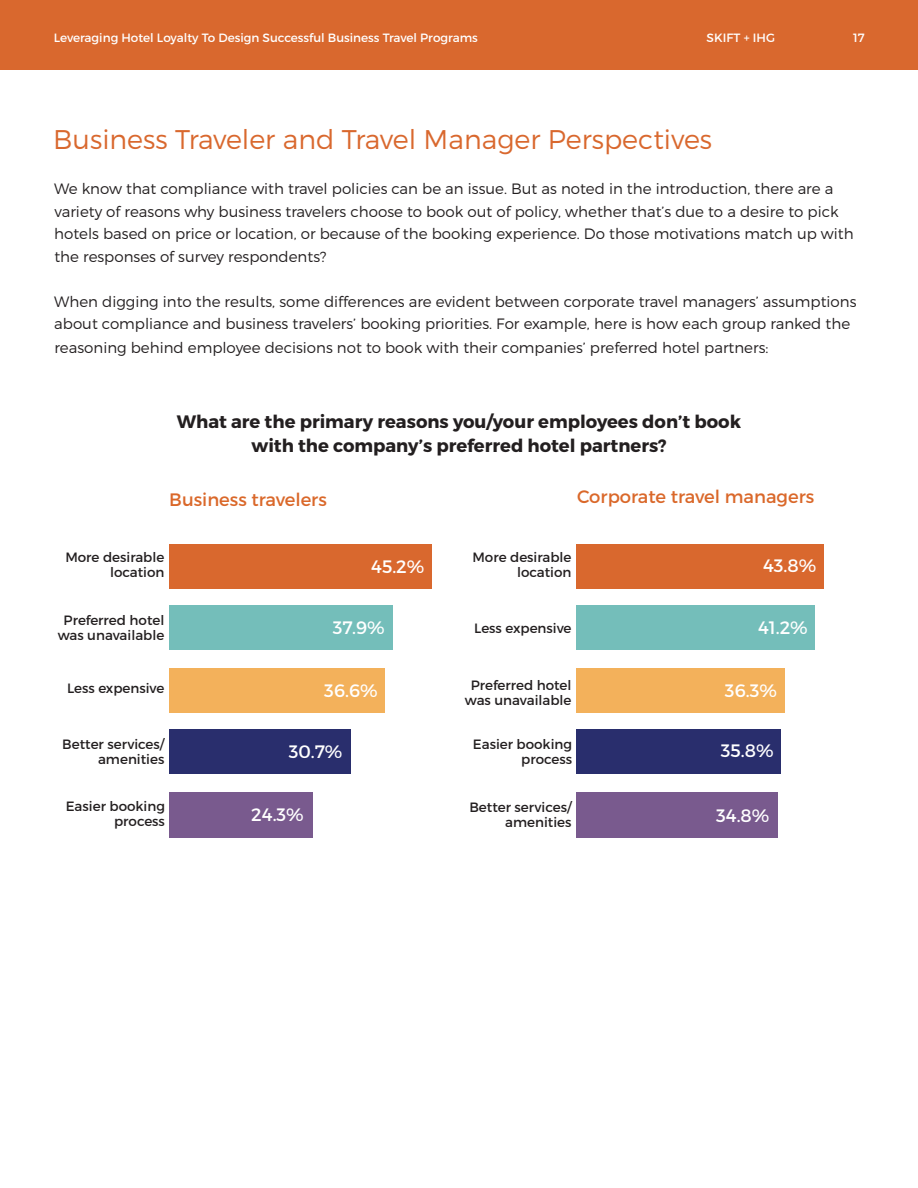
<style>
.page{position:relative;width:918px;height:1188px;background:#fff}
.page>*{position:absolute;margin:0;border:0;box-sizing:border-box;transform-origin:0 0}
.Body_text{font:300 27px "Montserrat";color:#d9682e}
.Body_text-2{font:700 18px "Montserrat";color:#231f20}
.t1{font:18px "Montserrat";color:#fff}
.t2{font:18px "Montserrat";color:#da682a}
.Body_text-3{font:300 15px/22.5px "Montserrat";color:#231f20}
.t3{font:13.5px/15px "Montserrat";color:#231f20;text-align:right}
.t4{font:12px "Montserrat";color:#fff}
</style>
<div class="page">
<div style="left:0;top:0;width:918px;height:69px;background:#d9682e"></div>
<div style="left:169px;top:544px;width:263px;height:45px;background:#d9682e"></div>
<div style="left:577px;top:544px;width:247px;height:45px;background:#d9682e"></div>
<div style="left:169px;top:605px;width:224px;height:45px;background:#74beba"></div>
<div style="left:577px;top:605px;width:238px;height:45px;background:#74beba"></div>
<div style="left:169px;top:668px;width:216px;height:45px;background:#f3b15b"></div>
<div style="left:577px;top:668px;width:208px;height:45px;background:#f3b15b"></div>
<div style="left:169px;top:729px;width:182px;height:45px;background:#292e6d"></div>
<div style="left:577px;top:729px;width:204px;height:45px;background:#292e6d"></div>
<div style="left:169px;top:792px;width:143px;height:45px;background:#795a8e"></div>
<div style="left:577px;top:792px;width:201px;height:45px;background:#795a8e"></div>
<p class="t4" style="left:54px;top:30px;width:426px">Leveraging Hotel Loyalty To Design Successful Business Travel Programs</p>
<p class="t4" style="left:707px;top:30px;width:70px">SKIFT + IHG</p>
<p class="t4" style="left:853px;top:30px;width:13px">17</p>
<p class="Body_text" style="left:53px;top:123px;width:660px">Business Traveler and Travel Manager Perspectives</p>
<p class="Body_text-3" style="left:54px;top:178px;width:801px">We know that compliance with travel policies can be an issue. But as noted in the introduction, there are a variety of reasons why business travelers choose to book out of policy, whether that’s due to a desire to pick hotels based on price or location, or because of the booking experience. Do those motivations match up with the responses of survey respondents?</p>
<p class="Body_text-3" style="left:54px;top:290px;width:804px">When digging into the results, some differences are evident between corporate travel managers’ assumptions about compliance and business travelers’ booking priorities. For example, here is how each group ranked the</p>
<p class="Body_text-3" style="left:54px;top:337px;width:716px">reasoning behind employee decisions not to book with their companies’ preferred hotel partners:</p>
<p class="Body_text-2" style="left:177px;top:410px;width:566px">What are the primary reasons you/your employees don’t book</p>
<p class="Body_text-2" style="left:251px;top:434px;width:417px">with the company’s preferred hotel partners?</p>
<p class="t2" style="left:169px;top:488px;width:159px">Business travelers</p>
<p class="t2" style="left:577px;top:486px;width:239px">Corporate travel managers</p>
<p class="t3" style="left:65px;top:550px;width:101px">More desirable location</p>
<p class="t3" style="left:472px;top:550px;width:101px">More desirable</p>
<p class="t1" style="left:371px;top:556px;width:55px">45.2%</p>
<p class="t3" style="left:517px;top:565px;width:56px">location</p>
<p class="t1" style="left:763px;top:554px;width:55px">43.8%</p>
<p class="t3" style="left:58px;top:613px;width:108px;text-align:center">Preferred hotel was unavailable</p>
<p class="t3" style="left:474px;top:621px;width:99px">Less expensive</p>
<p class="t1" style="left:333px;top:616px;width:53px">37.9%</p>
<p class="t1" style="left:758px;top:616px;width:51px">41.2%</p>
<p class="t3" style="left:67px;top:680px;width:99px">Less expensive</p>
<p class="t3" style="left:471px;top:677px;width:102px">Preferred hotel</p>
<p class="t3" style="left:465px;top:692px;width:108px">was unavailable</p>
<p class="t3" style="left:62px;top:737px;width:104px">Better services/ amenities</p>
<p class="t3" style="left:469px;top:799px;width:104px">Better services/</p>
<p class="t3" style="left:505px;top:814px;width:68px">amenities</p>
<p class="t1" style="left:324px;top:679px;width:55px">36.6%</p>
<p class="t3" style="left:473px;top:737px;width:101px">Easier booking</p>
<p class="t3" style="left:521px;top:752px;width:52px">process</p>
<p class="t1" style="left:289px;top:741px;width:55px">30.7%</p>
<p class="t3" style="left:66px;top:798px;width:101px">Easier booking process</p>
<p class="t1" style="left:251px;top:804px;width:54px">24.3%</p>
<p class="t1" style="left:725px;top:679px;width:53px">36.3%</p>
<p class="t1" style="left:721px;top:740px;width:54px">35.8%</p>
<p class="t1" style="left:716px;top:804px;width:55px">34.8%</p>
</div>
